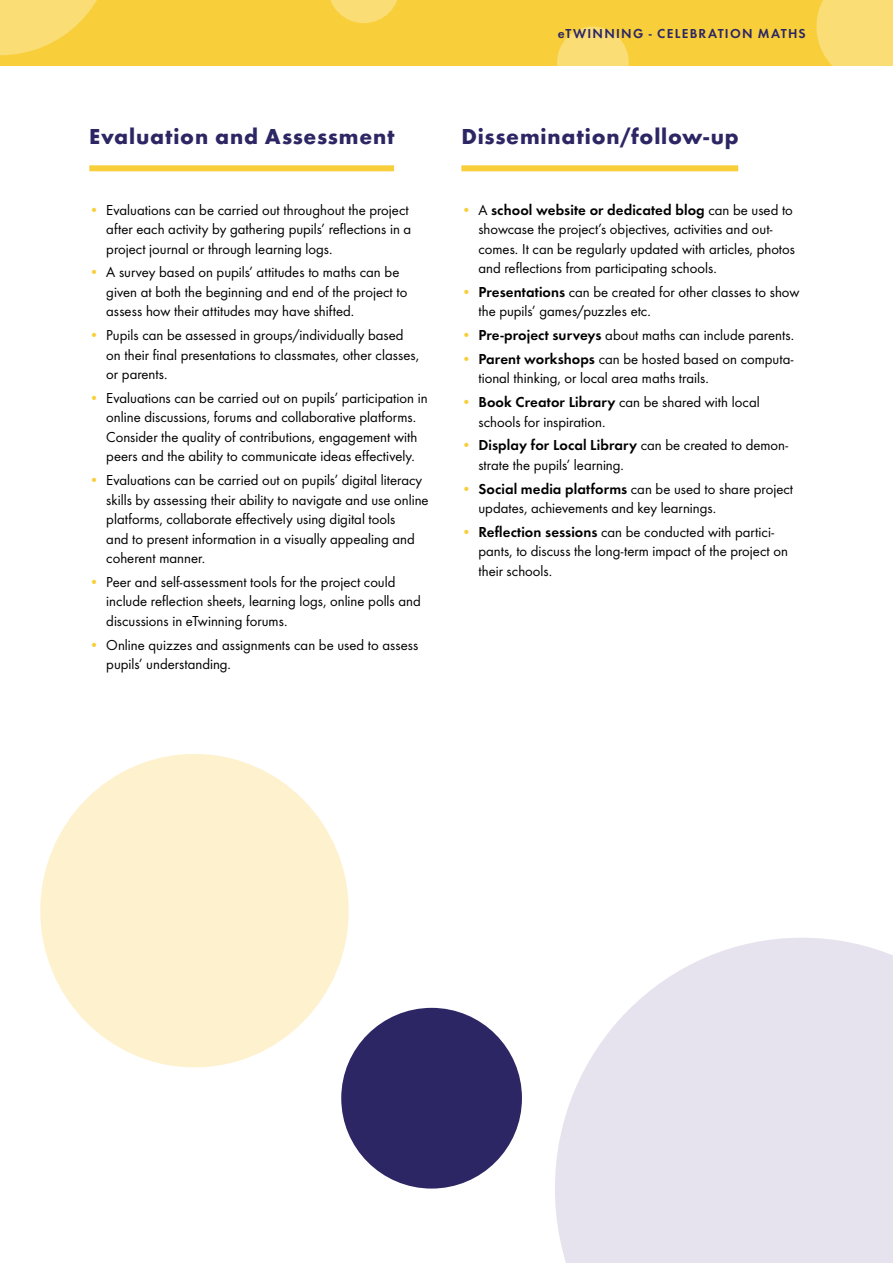
<style>
.page{position:relative;width:893px;height:1263px;background:#fff}
.page>*{position:absolute;margin:0;border:0;box-sizing:border-box;transform-origin:0 0}
.t1{font:700 22.5px "Futura";letter-spacing:.035em;color:#2c2664}
.t2{font:15px/19.5px "Futura Boo";color:#000}
.t3{font:15px "Futura Dem";letter-spacing:.005em;color:#000}
.t4{font:13.5px "Futura Dem";letter-spacing:.095em;color:#2c2664}
.s1{color:#f8cf3b}
.s2{font-family:"Futura Boo";color:#f8cf3b}
.s3{font-family:"Futura Boo"}
.s4{font-family:"Futura Dem"}
</style>
<div class="page">
<div style="left:0;top:0;width:893px;height:66px;background:#f8cf3b"></div>
<div style="left:816px;top:0;width:77px;height:66px;background:#fadd75"></div>
<svg style="left:557px;top:27px;width:72px;height:39px"></svg>
<svg style="left:330px;top:0;width:67px;height:23px"></svg>
<svg style="left:0;top:0;width:97px;height:55px"></svg>
<div style="left:89px;top:165px;width:305px;height:6px;background:#f8cf3b"></div>
<div style="left:461px;top:165px;width:277px;height:6px;background:#f8cf3b"></div>
<div style="left:341px;top:1008px;width:181px;height:180px;background:#2c2664;border-radius:50%"></div>
<div style="left:40px;top:754px;width:309px;height:313px;background:#fef1ce;border-radius:50%"></div>
<svg style="left:555px;top:938px;width:338px;height:325px;background:#e9e6f0"></svg>
<p class="t4" style="left:558px;top:24px;width:249px">eTWINNING - CELEBRATION MATHS</p>
<h1 class="t1" style="left:89px;top:121px;width:307px">Evaluation and Assessment</h1>
<p class="t2" style="left:106px;top:199px;width:306px;text-indent:-17px"><span class="s1">•</span> Evaluations can be carried out throughout the project after each activity by gathering pupils’ reflections in a project journal or through learning logs.</p>
<p class="t2" style="left:106px;top:262px;width:303px;text-indent:-17px"><span class="s1">•</span> A survey based on pupils’ attitudes to maths can be given at both the beginning and end of the project to assess how their attitudes may have shifted.</p>
<p class="t2" style="left:106px;top:325px;width:314px;text-indent:-17px"><span class="s1">•</span> Pupils can be assessed in groups/individually based on their final presentations to classmates, other classes, or parents.</p>
<p class="t2" style="left:89px;top:387px;width:340px;text-align:center"><span class="s1">•</span> Evaluations can be carried out on pupils’ participation in online discussions, forums and collaborative platforms.<br>Consider the quality of contributions, engagement with peers and the ability to communicate ideas effectively.</p>
<p class="t2" style="left:106px;top:470px;width:324px;text-indent:-17px"><span class="s1">•</span> Evaluations can be carried out on pupils’ digital literacy skills by assessing their ability to navigate and use online platforms, collaborate effectively using digital tools<br>and to present information in a visually appealing and coherent manner.</p>
<p class="t2" style="left:106px;top:571px;width:316px;text-indent:-17px"><span class="s1">•</span> Peer and self-assessment tools for the project could include reflection sheets, learning logs, online polls and discussions in eTwinning forums.</p>
<p class="t2" style="left:106px;top:634px;width:314px;text-indent:-17px"><span class="s1">•</span> Online quizzes and assignments can be used to assess pupils’ understanding.</p>
<h1 class="t1" style="left:461px;top:121px;width:279px">Dissemination/follow-up</h1>
<p class="t3" style="left:461px;top:199px;width:333px"><span class="s2">•</span> <span class="s3">A</span> school website or dedicated blog <span class="s3">can be used to</span></p>
<p class="t2" style="left:478px;top:219px;width:318px">showcase the project’s objectives, activities and out&shy;comes. It can be regularly updated with articles, photos and reflections from participating schools.</p>
<p class="t2" style="left:478px;top:281px;width:322px;text-indent:-17px"><span class="s1">•</span> <span class="s4">Presentations</span> can be created for other classes to show the pupils’ games/puzzles etc.</p>
<p class="t2" style="left:461px;top:325px;width:334px"><span class="s1">•</span> <span class="s4">Pre-project surveys</span> about maths can include parents.</p>
<p class="t2" style="left:478px;top:348px;width:317px;text-indent:-17px"><span class="s1">•</span> <span class="s4">Parent workshops</span> can be hosted based on computa&shy;tional thinking, or local area maths trails.</p>
<p class="t2" style="left:478px;top:392px;width:283px;text-indent:-17px"><span class="s1">•</span> <span class="s4">Book Creator Library</span> can be shared with local schools for inspiration.</p>
<p class="t3" style="left:461px;top:435px;width:328px"><span class="s2">•</span> Display for Local Library <span class="s3">can be created to demon-</span></p>
<p class="t2" style="left:478px;top:454px;width:147px">strate the pupils’ learning.</p>
<p class="t2" style="left:478px;top:478px;width:316px;text-indent:-17px"><span class="s1">•</span> <span class="s4">Social media platforms</span> can be used to share project updates, achievements and key learnings.</p>
<p class="t2" style="left:478px;top:521px;width:311px;text-indent:-17px"><span class="s1">•</span> <span class="s4">Reflection sessions</span> can be conducted with partici&shy;pants, to discuss the long-term impact of the project on their schools.</p>
</div>
